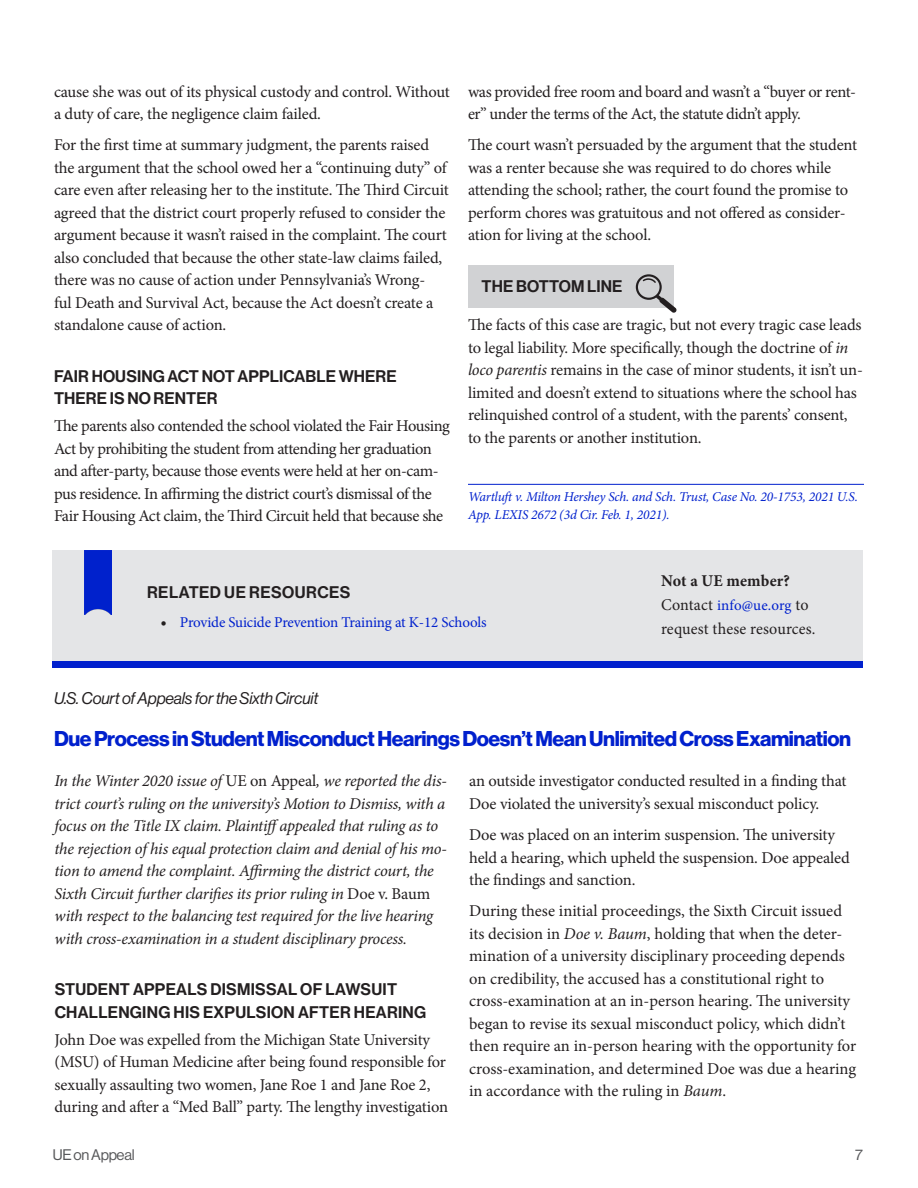
<style>
.page{position:relative;width:918px;height:1188px;background:#fff}
.page>*{position:absolute;margin:0;border:0;box-sizing:border-box;transform-origin:0 0}
.t1{font:21px "N Haas Grotesk DS Pro 75 Bd";letter-spacing:-.02em;color:#0020cd}
.t2{font:16.5px/22.5px "Minion Pro";letter-spacing:-.01em;color:#231f20}
.t3{font:italic 16.5px/22.5px "Minion Pro";letter-spacing:-.02em;color:#231f20}
.t4{font:16.5px/22.5px "Minion Pro";letter-spacing:-.03em;color:#231f20}
.t5{font:16.5px/22.5px "N Haas Grotesk DS Pro 65 Md";letter-spacing:.015em;color:#231f20}
.t6{font:16.5px "N Haas Grotesk DS Pro 56 It";letter-spacing:-.01em;color:#231f20}
.t7{font:16.5px "Minion Pro";letter-spacing:.01em;color:#231f20}
.t8{font:700 16.5px "Minion Pro";letter-spacing:.005em;color:#231f20}
.t9{font:15px "Minion Pro";letter-spacing:-.01em;color:#0020cd}
.t10{font:15px "N Haas Grotesk DS Pro 55 Rg";letter-spacing:-.02em;color:#57585a}
.t11{font:italic 13.5px/18px "Minion Pro";letter-spacing:-.01em;color:#0020cd}
.s1{font-style:italic}
.s2{font-size:16.5px;color:#231f20}
.s3{font-style:normal}
</style>
<div class="page">
<div style="left:468px;top:265px;width:206px;height:42px;background:#d1d2d4"></div>
<svg style="left:636px;top:274px;width:41px;height:39px"></svg>
<hr style="left:468px;top:484px;width:396px;height:1px;background:#0020cd">
<div style="left:53px;top:550px;width:810px;height:115px;background:#e4e5e7"></div>
<div style="left:53px;top:661px;width:810px;height:7px;background:#0020cd"></div>
<img style="left:84px;top:551px;width:27px;height:64px">
<p class="t2" style="left:54px;top:80px;width:397px">cause she was out of its physical custody and control. Without a duty of care, the negligence claim failed.</p>
<p class="t2" style="left:54px;top:134px;width:396px">For the first time at summary judgment, the parents raised the argument that the school owed her a “continuing duty” of care even after releasing her to the institute. The Third Circuit agreed that the district court properly refused to consider the argument because it wasn’t raised in the complaint. The court also concluded that because the other state-law claims failed, there was no cause of action under Pennsylvania’s Wrong-<br>ful Death and Survival Act, because the Act doesn’t create a standalone cause of action.</p>
<p class="t5" style="left:54px;top:365px;width:344px">FAIR HOUSING ACT NOT APPLICABLE WHERE<br>THERE IS NO RENTER</p>
<p class="t4" style="left:54px;top:415px;width:398px">The parents also contended the school violated the Fair Housing Act by prohibiting the student from attending her graduation and after-party, because those events were held at her on-cam&shy;pus residence. In affirming the district court’s dismissal of the Fair Housing Act claim, the Third Circuit held that because she</p>
<p class="t4" style="left:468px;top:80px;width:390px">was provided free room and board and wasn’t a “buyer or rent&shy;er” under the terms of the Act, the statute didn’t apply.</p>
<p class="t2" style="left:468px;top:134px;width:391px">The court wasn’t persuaded by the argument that the student was a renter because she was required to do chores while attending the school; rather, the court found the promise to perform chores was gratuitous and not offered as consider&shy;ation for living at the school.</p>
<p class="t5" style="left:482px;top:275px;width:142px">THE BOTTOM LINE</p>
<p class="t2" style="left:468px;top:314px;width:396px">The facts of this case are tragic, but not every tragic case leads to legal liability. More specifically, though the doctrine of <span class="s1">in loco parentis</span> remains in the case of minor students, it isn’t un&shy;limited and doesn’t extend to situations where the school has relinquished control of a student, with the parents’ consent, to the parents or another institution.</p>
<p class="t11" style="left:468px;top:487px;width:391px">Wartluft v. Milton Hershey Sch. and Sch. Trust, Case No. 20-1753, 2021 U.S.<br>App. LEXIS 2672 (3d Cir. Feb. 1, 2021).</p>
<p class="t5" style="left:147px;top:581px;width:205px">RELATED UE RESOURCES</p>
<p class="t9" style="left:160px;top:612px;width:328px"><span class="s2">•</span> Provide Suicide Prevention Training at K-12 Schools</p>
<p class="t8" style="left:661px;top:569px;width:130px">Not a UE member?</p>
<p class="t9" style="left:661px;top:595px;width:149px"><span class="s2">Contact</span> info@ue.org <span class="s2">to</span></p>
<p class="t7" style="left:661px;top:617px;width:156px">request these resources.</p>
<p class="t6" style="left:54px;top:689px;width:266px">U.S. Court of Appeals for the Sixth Circuit</p>
<p class="t1" style="left:54px;top:726px;width:799px">Due Process in Student Misconduct Hearings Doesn’t Mean Unlimited Cross Examination</p>
<p class="t3" style="left:55px;top:770px;width:394px">In the Winter 2020 issue of <span class="s3">UE on Appeal</span>, we reported the dis&shy;trict court’s ruling on the university’s Motion to Dismiss, with a focus on the Title IX claim. Plaintiffappealed that ruling as to the rejection of his equal protection claim and denial of his mo&shy;tion to amend the complaint. Affirming the district court, the Sixth Circuit further clarifies its prior ruling in <span class="s3">Doe v. Baum </span>with respect to the balancing test required for the live hearing with cross-examination in a student disciplinary process.</p>
<p class="t5" style="left:55px;top:979px;width:373px">STUDENT APPEALS DISMISSAL OF LAWSUIT<br>CHALLENGING HIS EXPULSION AFTER HEARING</p>
<p class="t2" style="left:55px;top:1028px;width:395px">John Doe was expelled from the Michigan State University (MSU) of Human Medicine after being found responsible for sexually assaulting two women, Jane Roe 1 and Jane Roe 2, during and after a “Med Ball” party. The lengthy investigation</p>
<p class="t2" style="left:469px;top:770px;width:379px">an outside investigator conducted resulted in a finding that<br>Doe violated the university’s sexual misconduct policy.</p>
<p class="t2" style="left:469px;top:824px;width:382px">Doe was placed on an interim suspension. The university held a hearing, which upheld the suspension. Doe appealed the findings and sanction.</p>
<p class="t2" style="left:469px;top:900px;width:389px">During these initial proceedings, the Sixth Circuit issued its decision in <span class="s1">Doe v. Baum</span>, holding that when the deter&shy;mination of a university disciplinary proceeding depends on credibility, the accused has a constitutional right to cross-examination at an in-person hearing. The university began to revise its sexual misconduct policy, which didn’t then require an in-person hearing with the opportunity for cross-examination, and determined Doe was due a hearing in accordance with the ruling in <span class="s1">Baum</span>.</p>
<p class="t10" style="left:53px;top:1146px;width:83px">UE on Appeal</p>
<p class="t10" style="left:855px;top:1146px;width:9px">7</p>
</div>
